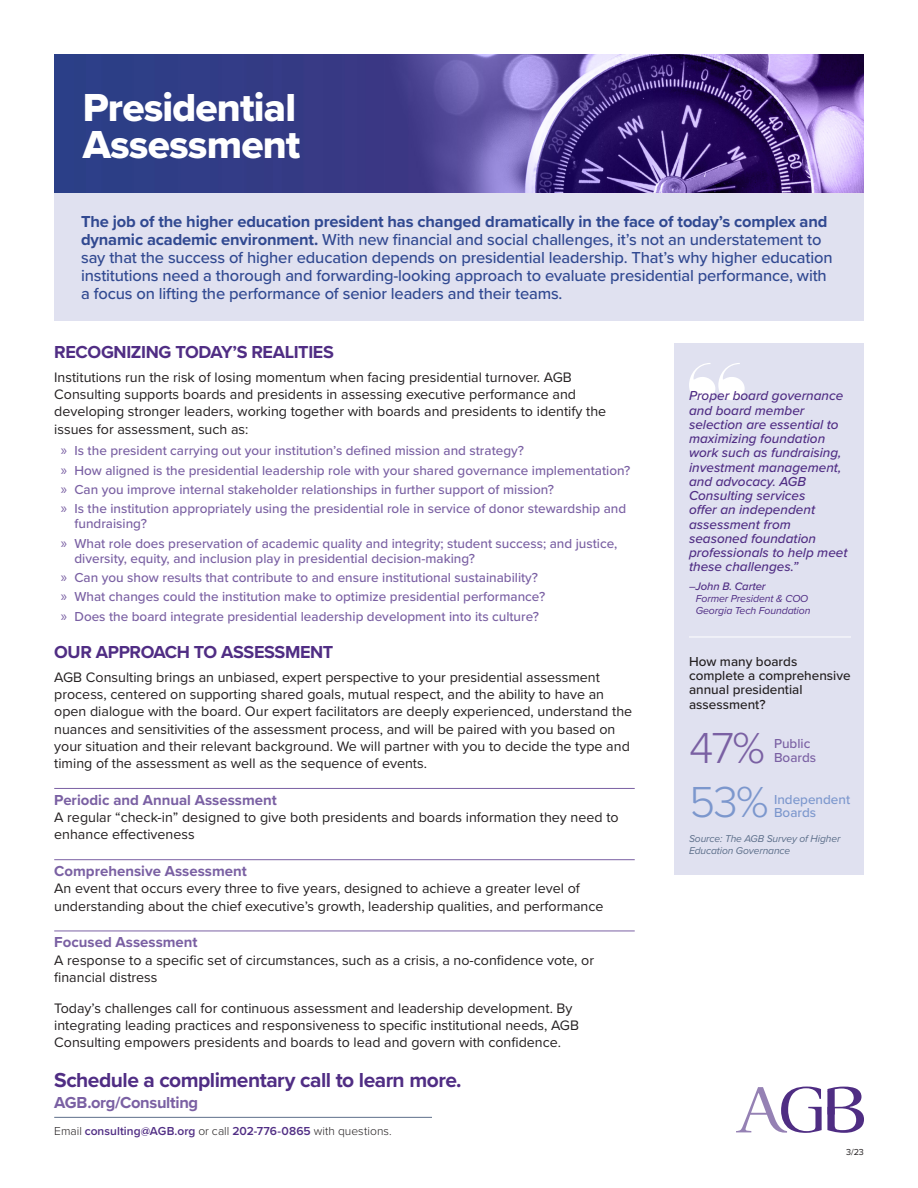
<style>
.page{position:relative;width:918px;height:1188px;background:#fff}
.page>*{position:absolute;margin:0;border:0;box-sizing:border-box;transform-origin:0 0}
.Body_Text{font:300 45px "Proxima Nova";color:#7a60a3}
.Body_Text-2{font:300 45px "Proxima Nova";color:#7c97cd}
.Headline_Bold{font:40.5px/37.5px "Proxima Nova Extrabld";letter-spacing:-.02em;color:#fff}
.t1{font:700 21px "Proxima Nova";letter-spacing:-.025em;color:#502d84}
.Header_Small{font:700 18px "Proxima Nova";letter-spacing:-.02em;color:#502d84}
.Body_Text-3{font:500 16.5px/18px "Proxima Nova";letter-spacing:-.01em;color:#314991}
.t2{font:700 16.5px "Proxima Nova";letter-spacing:-.02em;color:#7a60a3}
.Header_3{font:700 15px "Proxima Nova";color:#7a60a3}
.Body_Text-4{font:14.25px/17.2px "Proxima Nova";color:#231f20}
.Body_Text-5{font:500 13.5px/15px "Proxima Nova";color:#7a60a3}
.Body_Text-6{font:italic 500 13.5px/14.2px "Proxima Nova";color:#502d84}
.Body_Text-7{font:500 13.5px/14.2px "Proxima Nova";color:#231f20}
.Body_Text-8{font:500 13.5px "Proxima Nova";color:#7c97cd}
.t3{font:600 12px "Proxima Nova";letter-spacing:.005em;color:#502d84}
.Body_Text-9{font:italic 500 11.25px "Proxima Nova";letter-spacing:-.01em;color:#502d84}
.Body_Text-10{font:italic 10.5px/12px "Proxima Nova";letter-spacing:-.01em;color:#502d84}
.t4{font:italic 10.2px/11.6px "Proxima Nova";letter-spacing:-.01em;color:#5d6f8a}
.Body_Text-11{font:9px "Proxima Nova";color:#231f20}
.s1{font-weight:700}
.s2{font-family:"Myriad Pro";font-weight:400;font-size:15px}
.s3{font-weight:300;color:#231f20}
.s4{font-weight:400}
</style>
<div class="page">
<div style="left:54px;top:193px;width:810px;height:128px;background:#e0e1f0"></div>
<img style="left:54px;top:54px;width:810px;height:139px">
<svg style="left:736px;top:1087px;width:128px;height:46px"></svg>
<hr style="left:54px;top:1117px;width:378px;height:1px;background:#5d6f8a">
<hr style="left:54px;top:788px;width:581px;height:1px;background:#7a60a3">
<hr style="left:54px;top:859px;width:581px;height:1px;background:#7a60a3">
<hr style="left:54px;top:931px;width:581px;height:1px;background:#7a60a3">
<div style="left:675px;top:344px;width:189px;height:531px;background:#e0e1f0"></div>
<svg style="left:689px;top:363px;width:56px;height:37px"></svg>
<hr style="left:689px;top:637px;width:162px;height:1px;background:#fff">
<p class="Headline_Bold" style="left:83px;top:88px;width:219px">Presidential<br>Assessment</p>
<p class="Body_Text-3" style="left:81px;top:212px;width:753px"><span class="s1">The job of the higher education president has changed dramatically in the face of today’s complex and dynamic academic environment.</span> With new financial and social challenges, it’s not an understatement to say that the success of higher education depends on presidential leadership. That’s why higher education institutions need a thorough and forwarding-looking approach to evaluate presidential performance, with a focus on lifting the performance of senior leaders and their teams.</p>
<p class="Header_Small" style="left:54px;top:338px;width:281px">RECOGNIZING TODAY’S REALITIES</p>
<p class="Body_Text-4" style="left:54px;top:368px;width:554px">Institutions run the risk of losing momentum when facing presidential turnover. AGB Consulting supports boards and presidents in assessing executive performance and developing stronger leaders, working together with boards and presidents to identify the issues for assessment, such as:</p>
<p class="Body_Text-5" style="left:61px;top:443px;width:465px"><span class="s2">»</span> Is the president carrying out your institution’s defined mission and strategy?</p>
<p class="Body_Text-5" style="left:61px;top:462px;width:571px"><span class="s2">»</span> How aligned is the presidential leadership role with your shared governance implementation?</p>
<p class="Body_Text-5" style="left:61px;top:481px;width:495px"><span class="s2">»</span> Can you improve internal stakeholder relationships in further support of mission?</p>
<p class="Body_Text-5" style="left:74px;top:501px;width:553px;text-indent:-14px"><span class="s2">»</span> Is the institution appropriately using the presidential role in service of donor stewardship and fundraising?</p>
<p class="Body_Text-5" style="left:74px;top:535px;width:544px;text-indent:-14px"><span class="s2">»</span> What role does preservation of academic quality and integrity; student success; and justice, diversity, equity, and inclusion play in presidential decision-making?</p>
<p class="Body_Text-5" style="left:61px;top:569px;width:479px"><span class="s2">»</span> Can you show results that contribute to and ensure institutional sustainability?</p>
<p class="Body_Text-5" style="left:61px;top:589px;width:486px"><span class="s2">»</span> What changes could the institution make to optimize presidential performance?</p>
<p class="Body_Text-5" style="left:61px;top:608px;width:480px"><span class="s2">»</span> Does the board integrate presidential leadership development into its culture?</p>
<p class="Header_Small" style="left:54px;top:638px;width:281px">OUR APPROACH TO ASSESSMENT</p>
<p class="Body_Text-4" style="left:54px;top:668px;width:580px">AGB Consulting brings an unbiased, expert perspective to your presidential assessment process, centered on supporting shared goals, mutual respect, and the ability to have an open dialogue with the board. Our expert facilitators are deeply experienced, understand the nuances and sensitivities of the assessment process, and will be paired with you based on your situation and their relevant background. We will partner with you to decide the type and timing of the assessment as well as the sequence of events.</p>
<p class="Header_3" style="left:54px;top:789px;width:224px">Periodic and Annual Assessment</p>
<p class="Body_Text-4" style="left:54px;top:808px;width:566px">A regular “check-in” designed to give both presidents and boards information they need to enhance effectiveness</p>
<p class="Header_3" style="left:54px;top:860px;width:194px">Comprehensive Assessment</p>
<p class="Body_Text-4" style="left:54px;top:879px;width:551px">An event that occurs every three to five years, designed to achieve a greater level of understanding about the chief executive’s growth, leadership qualities, and performance</p>
<p class="Header_3" style="left:54px;top:931px;width:145px">Focused Assessment</p>
<p class="Body_Text-4" style="left:54px;top:951px;width:541px">A response to a specific set of circumstances, such as a crisis, a no-confidence vote, or financial distress</p>
<p class="Body_Text-4" style="left:54px;top:999px;width:526px">Today’s challenges call for continuous assessment and leadership development. By integrating leading practices and responsiveness to specific institutional needs, AGB<br>Consulting empowers presidents and boards to lead and govern with confidence.</p>
<p class="t1" style="left:54px;top:1064px;width:409px">Schedule a complimentary call to learn more.</p>
<p class="t3" style="left:54px;top:1122px;width:339px"><span class="s3">Email</span> consulting@AGB.org <span class="s3">or call</span> 202-776-0865 <span class="s3">with questions.</span></p>
<p class="t2" style="left:54px;top:1090px;width:146px">AGB.org/Consulting</p>
<p class="Body_Text-6" style="left:689px;top:388px;width:160px">Proper board governance and board member selection are essential to maximizing foundation work such as fundraising, investment management, and advocacy. AGB<br>Consulting services<br>offer an independent assessment from seasoned foundation professionals to help meet these challenges.”</p>
<p class="Body_Text-9" style="left:689px;top:578px;width:78px"><span class="s4">–</span>John B. Carter</p>
<p class="Body_Text-10" style="left:696px;top:592px;width:116px">Former President &amp; COO<br>Georgia Tech Foundation</p>
<p class="Body_Text-7" style="left:689px;top:654px;width:163px">How many boards complete a comprehensive annual presidential assessment?</p>
<p class="Body_Text" style="left:689px;top:714px;width:77px">47%</p>
<p class="Body_Text-2" style="left:689px;top:769px;width:81px">53%</p>
<p class="t4" style="left:689px;top:833px;width:153px">Source: The AGB Survey of Higher<br>Education Governance</p>
<p class="Body_Text-5" style="left:774px;top:736px;width:38px">Public</p>
<p class="Body_Text-5" style="left:774px;top:749px;width:44px">Boards</p>
<p class="Body_Text-8" style="left:774px;top:789px;width:78px">Independent</p>
<p class="Body_Text-8" style="left:774px;top:803px;width:44px">Boards</p>
<p class="Body_Text-11" style="left:846px;top:1146px;width:19px">3/23</p>
</div>
